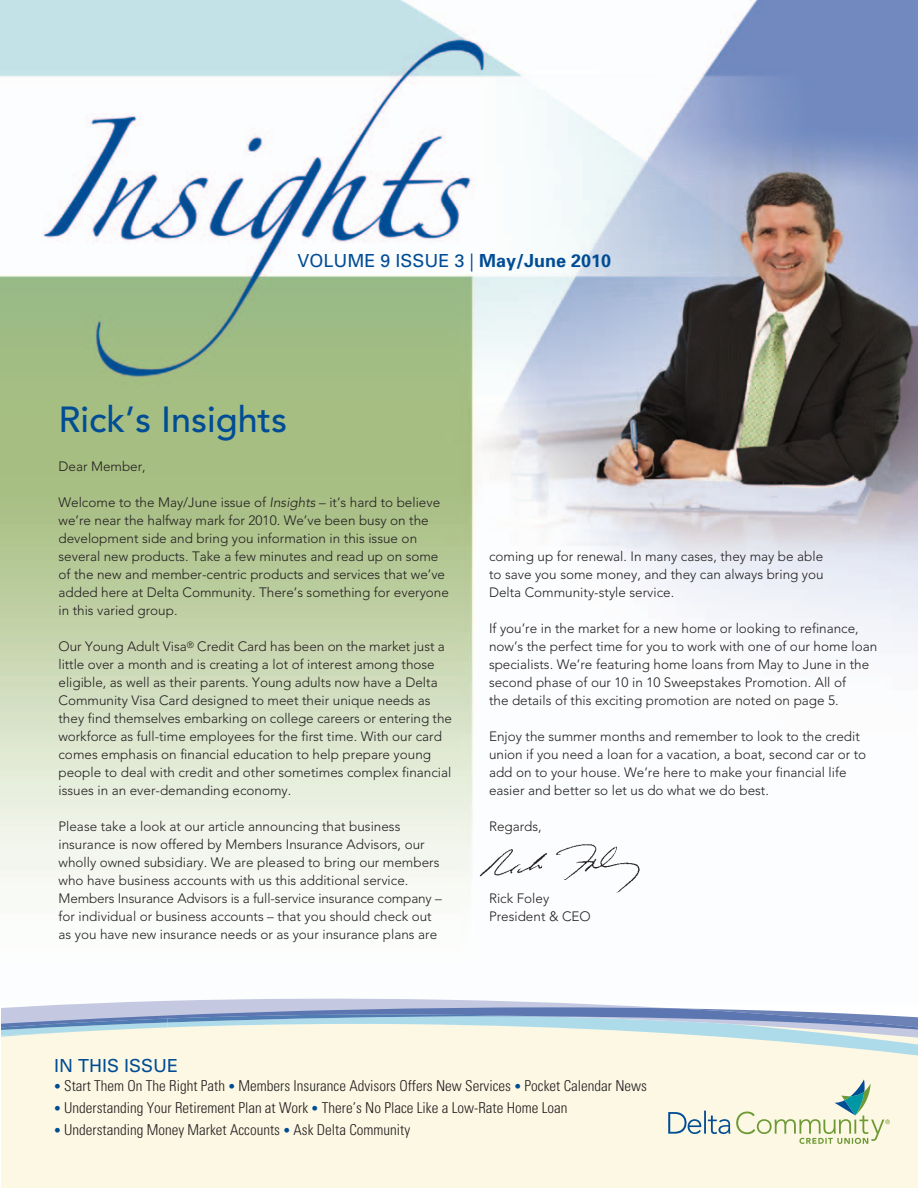
<style>
.page{position:relative;width:918px;height:1188px;background:#fff}
.page>*{position:absolute;margin:0;border:0;box-sizing:border-box;transform-origin:0 0}
.t1{font:500 36px "Avenir";color:#014d95}
.t2{font:18px "Univers";color:#014d95}
.t3{font:300 condensed 15px "Univers";color:#231f20}
.Body{font:300 13.5px/18px "Avenir";color:#231f20}
.s1{font-weight:700}
.s2{font-style:italic}
.s3{font-family:"Avenir";font-stretch:normal;font-size:13.5px;color:#014d95}
</style>
<div class="page">
<div style="left:1px;top:1024px;width:917px;height:164px;background:#fcf8e4"></div>
<img style="left:0;top:0;width:918px;height:999px">
<img style="left:470px;top:842px;width:178px;height:50px">
<svg style="left:22px;top:999px;width:625px;height:8px;fill:#c4c9e1"></svg>
<svg style="left:1px;top:1007px;width:917px;height:49px"></svg>
<svg style="left:668px;top:1111px;width:62px;height:23px"></svg>
<svg style="left:736px;top:1079px;width:154px;height:65px"></svg>
<p class="t2" style="left:297px;top:250px;width:315px">VOLUME 9 ISSUE 3 | <span class="s1">May/June 2010</span></p>
<p class="t1" style="left:58px;top:399px;width:230px">Rick’s Insights</p>
<p class="Body" style="left:58px;top:458px;width:89px">Dear Member,</p>
<p class="Body" style="left:58px;top:494px;width:392px">Welcome to the May/June issue of <span class="s2">Insights</span> – it’s hard to believe we’re near the halfway mark for 2010. We’ve been busy on the development side and bring you information in this issue on several new products. Take a few minutes and read up on some of the new and member-centric products and services that we’ve added here at Delta Community. There’s something for everyone in this varied group.</p>
<p class="Body" style="left:58px;top:638px;width:395px">Our Young Adult Visa<sup>®</sup> Credit Card has been on the market just a little over a month and is creating a lot of interest among those eligible, as well as their parents. Young adults now have a Delta Community Visa Card designed to meet their unique needs as they find themselves embarking on college careers or entering the workforce as full-time employees for the first time. With our card comes emphasis on financial education to help prepare young people to deal with credit and other sometimes complex financial issues in an ever-demanding economy.</p>
<p class="Body" style="left:58px;top:818px;width:385px">Please take a look at our article announcing that business insurance is now offered by Members Insurance Advisors, our wholly owned subsidiary. We are pleased to bring our members who have business accounts with us this additional service.<br>Members Insurance Advisors is a full-service insurance company – for individual or business accounts – that you should check out as you have new insurance needs or as your insurance plans are</p>
<p class="Body" style="left:489px;top:547px;width:336px;text-align:justify">coming up for renewal. In many cases, they may be able to save you some money, and they can always bring you Delta Community-style service.</p>
<p class="Body" style="left:489px;top:619px;width:390px">If you’re in the market for a new home or looking to refinance, now’s the perfect time for you to work with one of our home loan specialists. We’re featuring home loans from May to June in the second phase of our 10 in 10 Sweepstakes Promotion. All of<br>the details of this exciting promotion are noted on page 5.</p>
<p class="Body" style="left:489px;top:727px;width:379px">Enjoy the summer months and remember to look to the credit union if you need a loan for a vacation, a boat, second car or to add on to your house. We’re here to make your financial life easier and better so let us do what we do best.</p>
<p class="Body" style="left:489px;top:817px;width:54px">Regards,</p>
<p class="Body" style="left:489px;top:889px;width:62px">Rick Foley</p>
<p class="Body" style="left:489px;top:907px;width:103px">President &amp; CEO</p>
<p class="t2" style="left:54px;top:1055px;width:126px">IN THIS ISSUE</p>
<p class="t3" style="left:54px;top:1077px;width:595px"><span class="s3">•</span> Start Them On The Right Path <span class="s3">•</span> Members Insurance Advisors Offers New Services <span class="s3">•</span> Pocket Calendar News</p>
<p class="t3" style="left:54px;top:1099px;width:515px"><span class="s3">•</span> Understanding Your Retirement Plan at Work <span class="s3">•</span> There’s No Place Like a Low-Rate Home Loan</p>
<p class="t3" style="left:54px;top:1120px;width:358px"><span class="s3">•</span> Understanding Money Market Accounts <span class="s3">•</span> Ask Delta Community</p>
</div>
